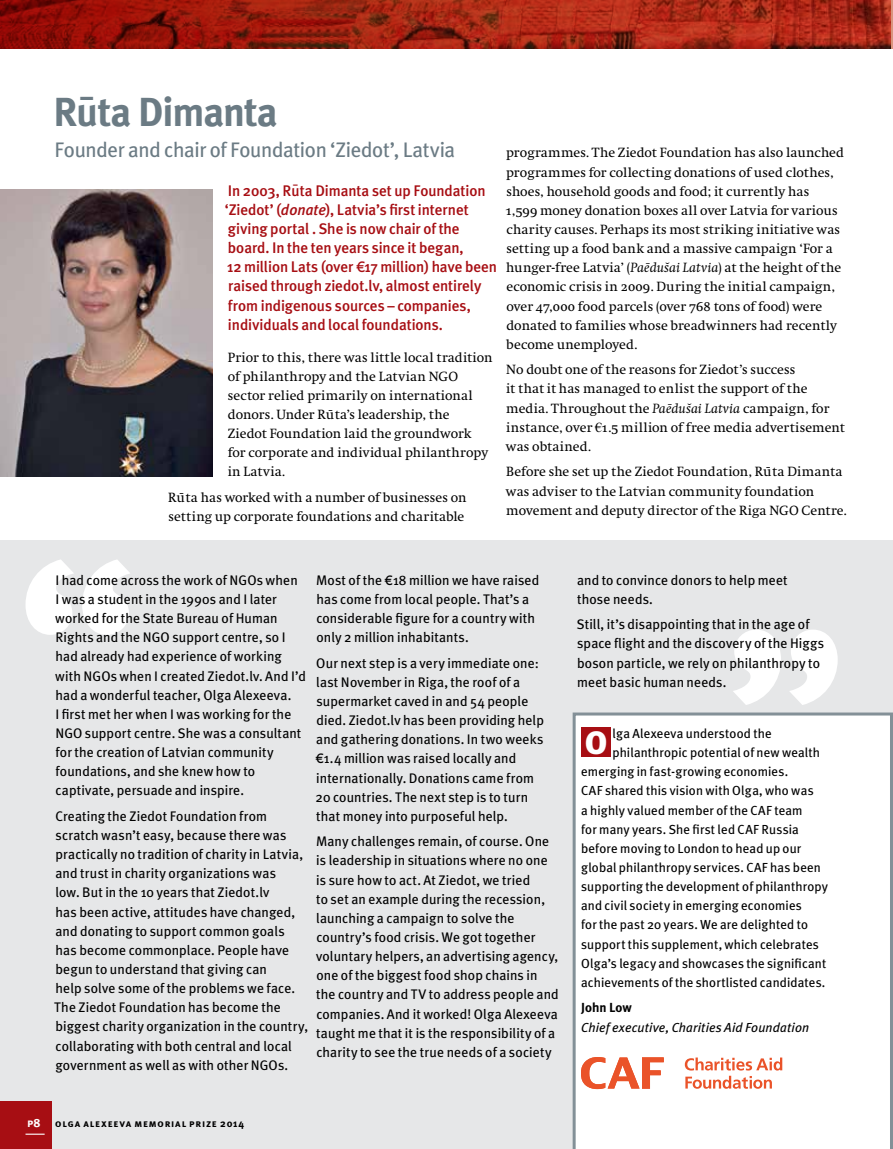
<style>
.page{position:relative;width:893px;height:1149px;background:#fff}
.page>*{position:absolute;margin:0;border:0;box-sizing:border-box;transform-origin:0 0}
.t1{font:700 40.5px "Meta Plus";letter-spacing:-.025em;color:#6b7b84}
.t2{font:900 32.25px "Meta Plus";color:#fff}
.t3{font:21px "Meta Plus";letter-spacing:-.015em;color:#6b7b84}
.t4{font:500 15.3px/19.2px "Meta Plus";letter-spacing:-.005em;color:#a70e13}
.t5{font:13.8px/19px "Meta Plus";letter-spacing:.01em;color:#000}
.t6{font:13.8px/19px "Swift";letter-spacing:.005em;color:#000}
.t7{font:13.2px "Meta Plus";letter-spacing:.01em;color:#000}
.t8{font:italic 13.2px "Meta Plus";letter-spacing:.01em;color:#000}
.t9{font:700 13.2px "Meta Plus";letter-spacing:.005em;color:#000}
.t10{font:10.5px "Meta Plus Bold Caps";letter-spacing:.075em;color:#000}
.s1{font-style:italic}
.s2{font-family:"Swift SCEF"}
.s3{font-family:"Swift EF";font-style:italic}
.s4{font-size:12px;color:#fff}
.s5{font-family:"Meta Plus";font-weight:700;font-size:12px;color:#fff}
.s6{font-family:"Meta Plus";font-weight:700}
</style>
<div class="page">
<svg style="left:0;top:0;width:893px;height:49px;background:#9c2011"></svg>
<img style="left:0;top:189px;width:213px;height:287px">
<div style="left:0;top:540px;width:893px;height:608px;background:#e6e7e8"></div>
<svg style="left:26px;top:559px;width:104px;height:75px"></svg>
<svg style="left:733px;top:630px;width:105px;height:74px"></svg>
<svg style="left:573px;top:712px;width:320px;height:436px;background:#f4f5f6"></svg>
<div style="left:577px;top:721px;width:255px;height:382px;background:#fff"></div>
<svg style="left:581px;top:1057px;width:83px;height:31px"></svg>
<svg style="left:685px;top:1057px;width:97px;height:31px"></svg>
<div style="left:581px;top:727px;width:30px;height:30px;background:#a70e13"></div>
<div style="left:0;top:1101px;width:51px;height:47px;background:#a70e13"></div>
<svg style="left:26px;top:1133px;width:19px;height:1px"></svg>
<h1 class="t1" style="left:53px;top:88px;width:226px">Ru¯ta Dimanta</h1>
<h3 class="t3" style="left:55px;top:138px;width:402px">Founder and chair of Foundation ‘Ziedot’, Latvia</h3>
<p class="t4" style="left:225px;top:181px;width:274px">In 2003, Ru¯ta Dimanta set up Foundation ‘Ziedot’ (<span class="s1">donate</span>), Latvia’s first internet giving portal . She is now chair of the board. In the ten years since it began,<br>12 million Lats (over 17 million) have been raised through ziedot.lv, almost entirely from indigenous sources – companies, individuals and local foundations.</p>
<p class="t6" style="left:228px;top:348px;width:267px">Prior to this, there was little local tradition of philanthropy and the Latvian NGO sector relied primarily on international donors. Under Ru¯ta’s leadership, the<br>Ziedot Foundation laid the groundwork<br>for corporate and individual philanthropy in Latvia.</p>
<p class="t6" style="left:168px;top:488px;width:300px">Ru¯ta has worked with a number of businesses on setting up corporate foundations and charitable</p>
<p class="t6" style="left:505px;top:144px;width:341px">programmes. The Ziedot Foundation has also launched programmes for collecting donations of used clothes, shoes, household goods and food; it currently has<br><span class="s2">1</span>,<span class="s2">599</span> money donation boxes all over Latvia for various charity causes. Perhaps its most striking initiative was setting up a food bank and a massive campaign ‘For a hunger‑free Latvia’ (<span class="s3">Pae¯dus˘ai Latvia</span>) at the height of the economic crisis in <span class="s2">2009</span>. During the initial campaign, over <span class="s2">47</span>,<span class="s2">000</span> food parcels (over <span class="s2">768</span> tons of food) were donated to families whose breadwinners had recently become unemployed.</p>
<p class="t6" style="left:506px;top:360px;width:341px">No doubt one of the reasons for Ziedot’s success<br>it that it has managed to enlist the support of the media. Throughout the <span class="s3">Pae¯dus˘ai Latvia</span> campaign, for instance, over <span class="s2">1</span>.<span class="s2">5</span> million of free media advertisement was obtained.</p>
<p class="t6" style="left:506px;top:462px;width:342px">Before she set up the Ziedot Foundation, Ru¯ta Dimanta was adviser to the Latvian community foundation movement and deputy director of the Riga NGO Centre.</p>
<p class="t5" style="left:55px;top:570px;width:252px">I had come across the work of NGOs when<br>I was a student in the 1990s and I later worked for the State Bureau of Human Rights and the NGO support centre, so I had already had experience of working with NGOs when I created Ziedot.lv. And I’d had a wonderful teacher, Olga Alexeeva.<br>I first met her when I was working for the NGO support centre. She was a consultant for the creation of Latvian community foundations, and she knew how to captivate, persuade and inspire.</p>
<p class="t5" style="left:54px;top:806px;width:255px">Creating the Ziedot Foundation from scratch wasn’t easy, because there was practically no tradition of charity in Latvia, and trust in charity organizations was<br>low. But in the 10 years that Ziedot.lv<br>has been active, attitudes have changed, and donating to support common goals has become commonplace. People have begun to understand that giving can<br>help solve some of the problems we face.<br>The Ziedot Foundation has become the biggest charity organization in the country, collaborating with both central and local government as well as with other NGOs.</p>
<p class="t5" style="left:316px;top:570px;width:225px">Most of the 18 million we have raised has come from local people. That’s a considerable figure for a country with only 2 million inhabitants.</p>
<p class="t5" style="left:316px;top:653px;width:224px">Our next step is a very immediate one:</p>
<p class="t5" style="left:316px;top:672px;width:205px">last November in Riga, the roof of a</p>
<p class="t5" style="left:316px;top:691px;width:213px">supermarket caved in and 54 people</p>
<p class="t5" style="left:316px;top:710px;width:229px">died. Ziedot.lv has been providing help</p>
<p class="t5" style="left:316px;top:729px;width:229px">and gathering donations. In two weeks</p>
<p class="t5" style="left:324px;top:748px;width:194px">1.4 million was raised locally and</p>
<p class="t5" style="left:316px;top:767px;width:219px">internationally. Donations came from</p>
<p class="t5" style="left:316px;top:787px;width:214px">20 countries. The next step is to turn</p>
<p class="t5" style="left:316px;top:806px;width:193px">that money into purposeful help.</p>
<p class="t5" style="left:316px;top:831px;width:244px">Many challenges remain, of course. One is leadership in situations where no one is sure how to act. At Ziedot, we tried<br>to set an example during the recession, launching a campaign to solve the country’s food crisis. We got together voluntary helpers, an advertising agency, one of the biggest food shop chains in the country and TV to address people and companies. And it worked! Olga Alexeeva taught me that it is the responsibility of a charity to see the true needs of a society</p>
<p class="t10" style="left:27px;top:1117px;width:219px"><span class="s4">p</span><span class="s5">8</span> olga alexeeva memorial prize <span class="s6">2014</span></p>
<p class="t5" style="left:577px;top:570px;width:212px">and to convince donors to help meet those needs.</p>
<p class="t5" style="left:577px;top:614px;width:249px">Still, it’s disappointing that in the age of space flight and the discovery of the Higgs boson particle, we rely on philanthropy to meet basic human needs.</p>
<p class="t7" style="left:612px;top:725px;width:161px">lga Alexeeva understood the</p>
<p class="t7" style="left:612px;top:744px;width:209px">philanthropic potential of new wealth</p>
<p class="t7" style="left:581px;top:763px;width:209px">emerging in fast‑growing economies.</p>
<p class="t7" style="left:581px;top:783px;width:234px">CAF shared this vision with Olga, who was</p>
<p class="t7" style="left:581px;top:802px;width:223px">a highly valued member of the CAF team</p>
<p class="t7" style="left:581px;top:821px;width:219px">for many years. She first led CAF Russia</p>
<p class="t7" style="left:581px;top:840px;width:222px">before moving to London to head up our</p>
<p class="t7" style="left:581px;top:859px;width:241px">global philanthropy services. CAF has been</p>
<p class="t7" style="left:581px;top:878px;width:248px">supporting the development of philanthropy</p>
<p class="t7" style="left:581px;top:897px;width:222px">and civil society in emerging economies</p>
<p class="t7" style="left:581px;top:916px;width:228px">for the past 20 years. We are delighted to</p>
<p class="t7" style="left:581px;top:936px;width:239px">support this supplement, which celebrates</p>
<p class="t7" style="left:581px;top:955px;width:247px">Olga’s legacy and showcases the significant</p>
<p class="t7" style="left:581px;top:974px;width:246px">achievements of the shortlisted candidates.</p>
<p class="t9" style="left:581px;top:999px;width:52px">John Low</p>
<p class="t8" style="left:581px;top:1018px;width:230px">Chief executive, Charities Aid Foundation</p>
<h2 class="t2" style="left:585px;top:723px;width:23px">O</h2>
</div>
